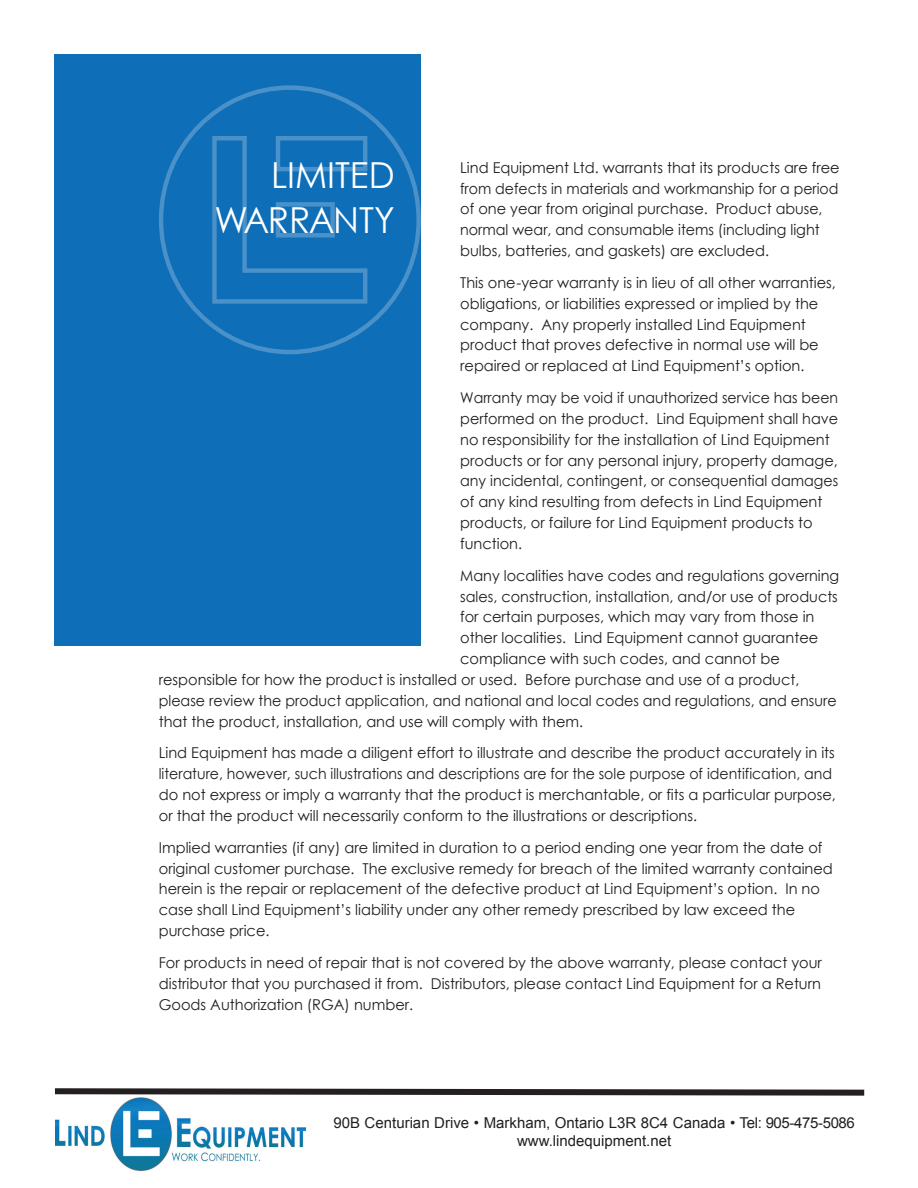
<style>
.page{position:relative;width:918px;height:1188px;background:#fff}
.page>*{position:absolute;margin:0;border:0;box-sizing:border-box;transform-origin:0 0}
.t1{font:35.85px/44.8px "Century Gothic";color:#fff;text-align:right}
.t2{font:15px/20.9px "Century Gothic";color:#211d1e}
.t3{font:15px/20.9px "Century Gothic";color:#211d1e;scale:.94 1}
.t4{font:15px "Century Gothic";color:#211d1e;scale:.96 1}
.t5{font:15px/18px "Arial";color:#231f20;text-align:center}
.t6{font:15px "Century Gothic";color:#211d1e;scale:.95 1}
</style>
<div class="page">
<div style="left:54px;top:54px;width:367px;height:592px;background:#0f6eb8"></div>
<svg style="left:212px;top:136px;width:155px;height:168px"></svg>
<svg style="left:55px;top:1088px;width:810px;height:8px;background:#595657"></svg>
<img style="left:55px;top:1097px;width:250px;height:75px">
<h1 class="t1" style="left:214px;top:152px;width:182px">LIMITED<br>WARRANTY</h1>
<p class="t2" style="left:460px;top:157px;width:381px">Lind Equipment Ltd. warrants that its products are free from defects in materials and workmanship for a period of one year from original purchase. Product abuse, normal wear, and consumable items (including light bulbs, batteries, and gaskets) are excluded.</p>
<p class="t2" style="left:460px;top:272px;width:377px">This one-year warranty is in lieu of all other warranties, obligations, or liabilities expressed or implied by the company. Any properly installed Lind Equipment product that proves defective in normal use will be repaired or replaced at Lind Equipment’s option.</p>
<p class="t3" style="left:460px;top:387px;width:404px">Warranty may be void if unauthorized service has been performed on the product. Lind Equipment shall have no responsibility for the installation of Lind Equipment products or for any personal injury, property damage, any incidental, contingent, or consequential damages of any kind resulting from defects in Lind Equipment products, or failure for Lind Equipment products to function.</p>
<p class="t4" style="left:460px;top:566px;width:396px">Many localities have codes and regulations governing</p>
<p class="t4" style="left:460px;top:587px;width:395px">sales, construction, installation, and/or use of products</p>
<p class="t2" style="left:460px;top:606px;width:356px">for certain purposes, which may vary from those in</p>
<p class="t2" style="left:460px;top:627px;width:360px">other localities. Lind Equipment cannot guarantee</p>
<p class="t2" style="left:460px;top:648px;width:321px">compliance with such codes, and cannot be</p>
<p class="t2" style="left:159px;top:669px;width:642px">responsible for how the product is installed or used. Before purchase and use of a product,</p>
<p class="t6" style="left:159px;top:692px;width:715px">please review the product application, and national and local codes and regulations, and ensure</p>
<p class="t2" style="left:159px;top:711px;width:426px">that the product, installation, and use will comply with them.</p>
<p class="t2" style="left:159px;top:742px;width:679px">Lind Equipment has made a diligent effort to illustrate and describe the product accurately in its literature, however, such illustrations and descriptions are for the sole purpose of identification, and do not express or imply a warranty that the product is merchantable, or fits a particular purpose, or that the product will necessarily conform to the illustrations or descriptions.</p>
<p class="t2" style="left:159px;top:837px;width:676px">Implied warranties (if any) are limited in duration to a period ending one year from the date of original customer purchase. The exclusive remedy for breach of the limited warranty contained herein is the repair or replacement of the defective product at Lind Equipment’s option. In no case shall Lind Equipment’s liability under any other remedy prescribed by law exceed the purchase price.</p>
<p class="t2" style="left:159px;top:952px;width:665px;text-align:justify">For products in need of repair that is not covered by the above warranty, please contact your distributor that you purchased it from. Distributors, please contact Lind Equipment for a Return Goods Authorization (RGA) number.</p>
<p class="t5" style="left:333px;top:1114px;width:523px">90B Centurian Drive • Markham, Ontario L3R 8C4 Canada • Tel: 905-475-5086 www.lindequipment.net</p>
</div>
